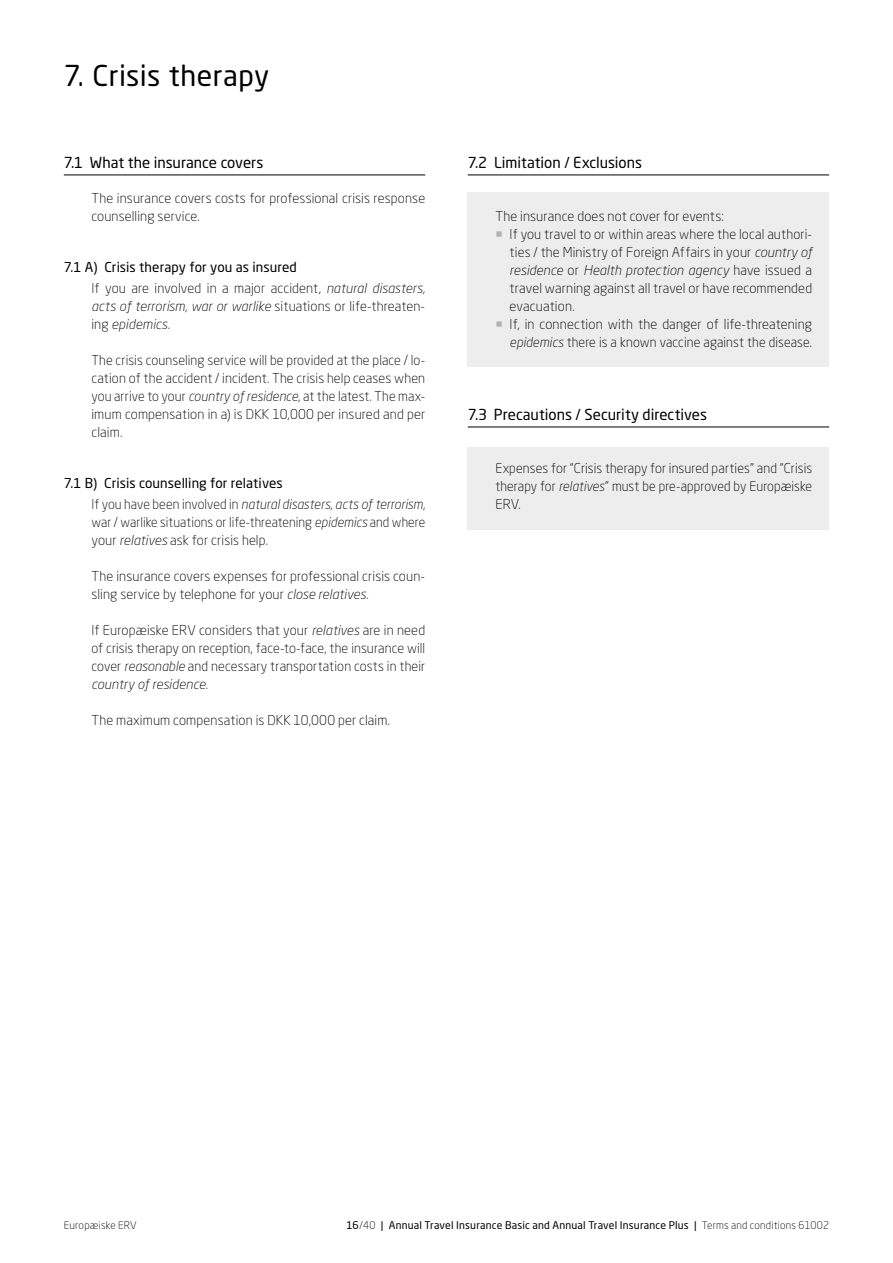
<style>
.page{position:relative;width:893px;height:1263px;background:#fff}
.page>*{position:absolute;margin:0;border:0;box-sizing:border-box;transform-origin:0 0}
.t1{font:28.5px "Neo Sans W1 G";letter-spacing:.02em;color:#000}
.t2{font:15px "Neo Sans W1 G";color:#000}
.t3{font:300 13.5px/18px "Neo Sans W1 G";letter-spacing:.01em;color:#000}
.t4{font:italic 300 13.5px/18px "Neo Sans Pro";letter-spacing:.01em;color:#000}
.t5{font:13.5px/21px "Neo Sans W1 G";letter-spacing:.005em;color:#000}
.t6{font:300 13.5px/18px "Neo Sans W1 G";letter-spacing:.01em;color:#000;scale:.95 1}
.t7{font:italic 300 13.5px "Neo Sans Pro";letter-spacing:.01em;color:#000;scale:.96 1}
.t8{font:10.5px "Neo Sans W1 G";letter-spacing:.015em;color:#000}
.t9{font:300 10.5px "Neo Sans W1 G";letter-spacing:.02em;color:#000}
.s1{font-weight:300}
.s2{font-family:"Neo Sans Pro";font-weight:300;font-style:italic}
.s3{font-family:"Neo Sans W1 G";font-style:normal}
.s4{font-family:"Neo Sans Pro";font-style:italic}
.s5{color:#b3b2b2}
</style>
<div class="page">
<div style="left:468px;top:193px;width:361px;height:174px;background:#ededed"></div>
<div style="left:468px;top:447px;width:361px;height:82px;background:#ededed"></div>
<hr style="left:64px;top:175px;width:361px;height:1px;background:#000">
<hr style="left:468px;top:175px;width:361px;height:1px;background:#000">
<hr style="left:468px;top:427px;width:361px;height:1px;background:#000">
<h1 class="t1" style="left:64px;top:58px;width:207px">7. Crisis therapy</h1>
<p class="t2" style="left:64px;top:153px;width:201px">7.1 What the insurance covers</p>
<p class="t3" style="left:91px;top:189px;width:335px">The insurance covers costs for professional crisis response counselling service.</p>
<p class="t5" style="left:91px;top:257px;width:335px;text-indent:-28px">7.1 A) Crisis therapy for you as insured<br><span class="s1">If you are involved in a major accident,</span> <span class="s2">natural disasters,</span></p>
<p class="t4" style="left:91px;top:297px;width:335px">acts of terrorism, war or warlike <span class="s3">situations or life-threaten&shy;ing</span> epidemics<span class="s3">.</span></p>
<p class="t3" style="left:91px;top:351px;width:335px;text-align:justify">The crisis counseling service will be provided at the place / lo&shy;cation of the accident / incident. The crisis help ceases when you arrive to your <span class="s4">country of residence</span>, at the latest. The max&shy;imum compensation in a) is DKK 10,000 per insured and per claim.</p>
<p class="t5" style="left:64px;top:473px;width:221px">7.1 B) Crisis counselling for relatives</p>
<p class="t7" style="left:91px;top:496px;width:349px"><span class="s3">If you have been involved in</span> natural disasters<span class="s3">,</span> acts of terrorism<span class="s3">,</span></p>
<p class="t6" style="left:91px;top:513px;width:353px">war / warlike situations or life-threatening <span class="s4">epidemics</span> and where your <span class="s4">relatives</span> ask for crisis help.</p>
<p class="t3" style="left:91px;top:567px;width:335px">The insurance covers expenses for professional crisis coun&shy;sling service by telephone for your <span class="s4">close relatives</span>.</p>
<p class="t3" style="left:91px;top:621px;width:335px;text-align:justify">If Europæiske ERV considers that your <span class="s4">relatives</span> are in need of crisis therapy on reception, face-to-face, the insurance will cover <span class="s4">reasonable</span> and necessary transportation costs in their</p>
<p class="t4" style="left:91px;top:675px;width:118px">country of residence<span class="s3">.</span></p>
<p class="t3" style="left:91px;top:711px;width:300px">The maximum compensation is DKK 10,000 per claim.</p>
<p class="t2" style="left:468px;top:153px;width:176px">7.2 Limitation / Exclusions</p>
<p class="t3" style="left:495px;top:207px;width:230px">The insurance does not cover for events:</p>
<p class="t3" style="left:495px;top:225px;width:318px;text-align:right"><span class="s5">○</span> If you travel to or within areas where the local authori&shy;ties / the Ministry of Foreign Affairs in your <span class="s4">country of</span></p>
<p class="t4" style="left:510px;top:261px;width:304px">residence <span class="s3">or</span> Health protection agency <span class="s3">have issued a</span></p>
<p class="t3" style="left:510px;top:279px;width:304px">travel warning against all travel or have recommended evacuation.</p>
<p class="t3" style="left:495px;top:315px;width:318px;text-align:right"><span class="s5">○</span> If, in connection with the danger of life-threatening <span class="s4">epidemics</span> there is a known vaccine against the disease.</p>
<p class="t2" style="left:468px;top:405px;width:241px">7.3 Precautions / Security directives</p>
<p class="t3" style="left:495px;top:459px;width:318px;text-align:justify">Expenses for “Crisis therapy for insured parties” and “Crisis therapy for <span class="s4">relatives</span>” must be pre-approved by Europæiske ERV.</p>
<p class="t9" style="left:64px;top:1219px;width:75px">Europæiske ERV</p>
<p class="t8" style="left:346px;top:1219px;width:484px">16<span class="s1">/40</span> | Annual Travel Insurance Basic and Annual Travel Insurance Plus | <span class="s1">Terms and conditions 61002</span></p>
</div>
